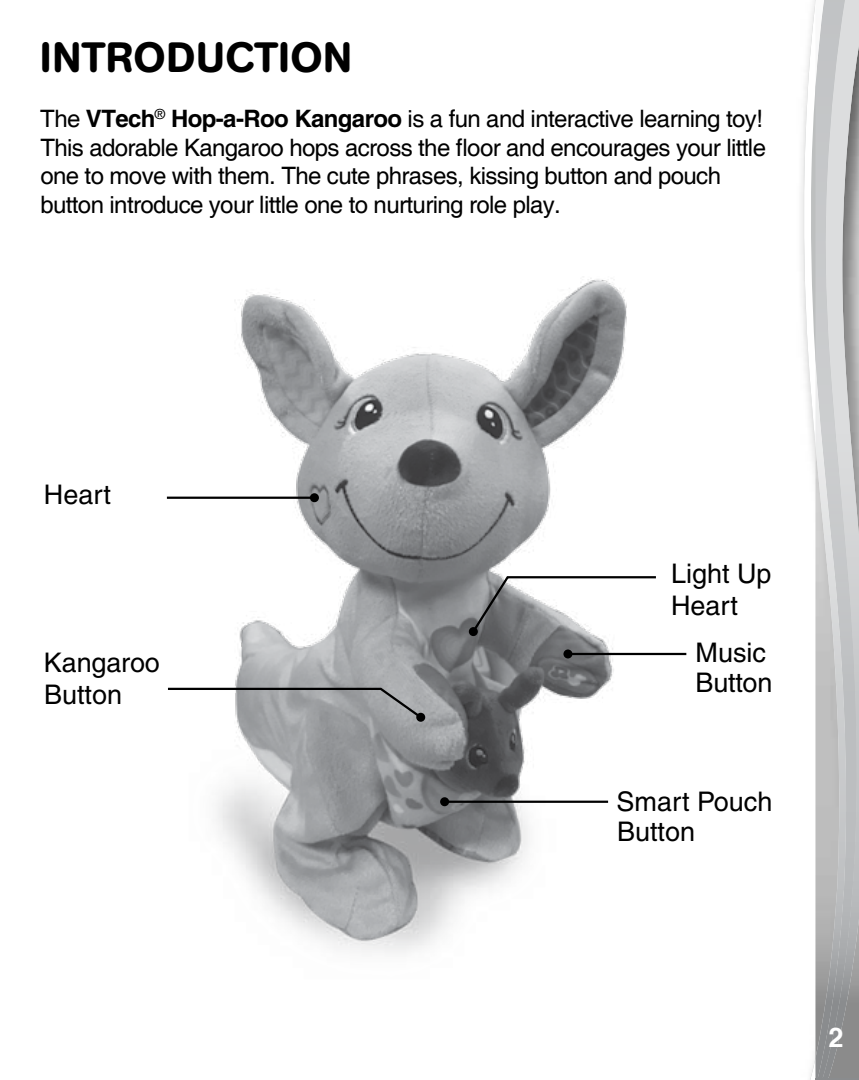
<style>
.page{position:relative;width:859px;height:1080px;background:#fff}
.page>*{position:absolute;margin:0;border:0;box-sizing:border-box;transform-origin:0 0}
.t1{font:500 42px "AG Book Rounded";letter-spacing:.02em;color:#000}
.t2{font:500 27px/30px "Helvetica";color:#000}
.t3{font:700 27px "Helvetica";color:#fff}
.t4{font:24px/28.8px "Helvetica";letter-spacing:-.025em;color:#000}
.s1{font-weight:700}
</style>
<div class="page">
<img style="left:166px;top:278px;width:521px;height:675px">
<hr style="left:568px;top:653px;width:118px;height:2px;background:#000">
<div style="left:563px;top:649px;width:9px;height:9px;background:#000;border-radius:50%"></div>
<hr style="left:167px;top:497px;width:147px;height:2px;background:#000">
<div style="left:310px;top:493px;width:9px;height:9px;background:#000;border-radius:50%"></div>
<hr style="left:445px;top:801px;width:163px;height:2px;background:#000">
<div style="left:440px;top:797px;width:9px;height:9px;background:#000;border-radius:50%"></div>
<svg style="left:470px;top:575px;width:188px;height:60px"></svg>
<div style="left:469px;top:627px;width:9px;height:9px;background:#000;border-radius:50%"></div>
<svg style="left:166px;top:687px;width:258px;height:33px"></svg>
<div style="left:416px;top:713px;width:9px;height:9px;background:#000;border-radius:50%"></div>
<svg style="left:803px;top:0;width:12px;height:1080px"></svg>
<img style="left:858px;top:0;width:1px;height:1079px">
<img style="left:848px;top:0;width:10px;height:1079px">
<img style="left:815px;top:0;width:33px;height:1079px">
<hr style="left:815px;top:1079px;width:44px;height:1px;background:#8a8c8e">
<h1 class="t1" style="left:40px;top:33px;width:313px">INTRODUCTION</h1>
<p class="t4" style="left:40px;top:105px;width:727px">The <span class="s1">VTech</span><sup>®</sup> <span class="s1">Hop-a-Roo Kangaroo</span> is a fun and interactive learning toy!<br>This adorable Kangaroo hops across the floor and encourages your little one to move with them. The cute phrases, kissing button and pouch button introduce your little one to nurturing role play.</p>
<p class="t2" style="left:44px;top:480px;width:69px">Heart</p>
<p class="t2" style="left:44px;top:646px;width:117px;line-height:32.4px">Kangaroo<br>Button</p>
<p class="t2" style="left:671px;top:557px;width:102px;line-height:32.4px">Light Up<br>Heart</p>
<p class="t2" style="left:695px;top:638px;width:78px">Music<br>Button</p>
<p class="t2" style="left:617px;top:787px;width:157px">Smart Pouch<br>Button</p>
<p class="t3" style="left:828px;top:1016px;width:17px">2</p>
</div>
